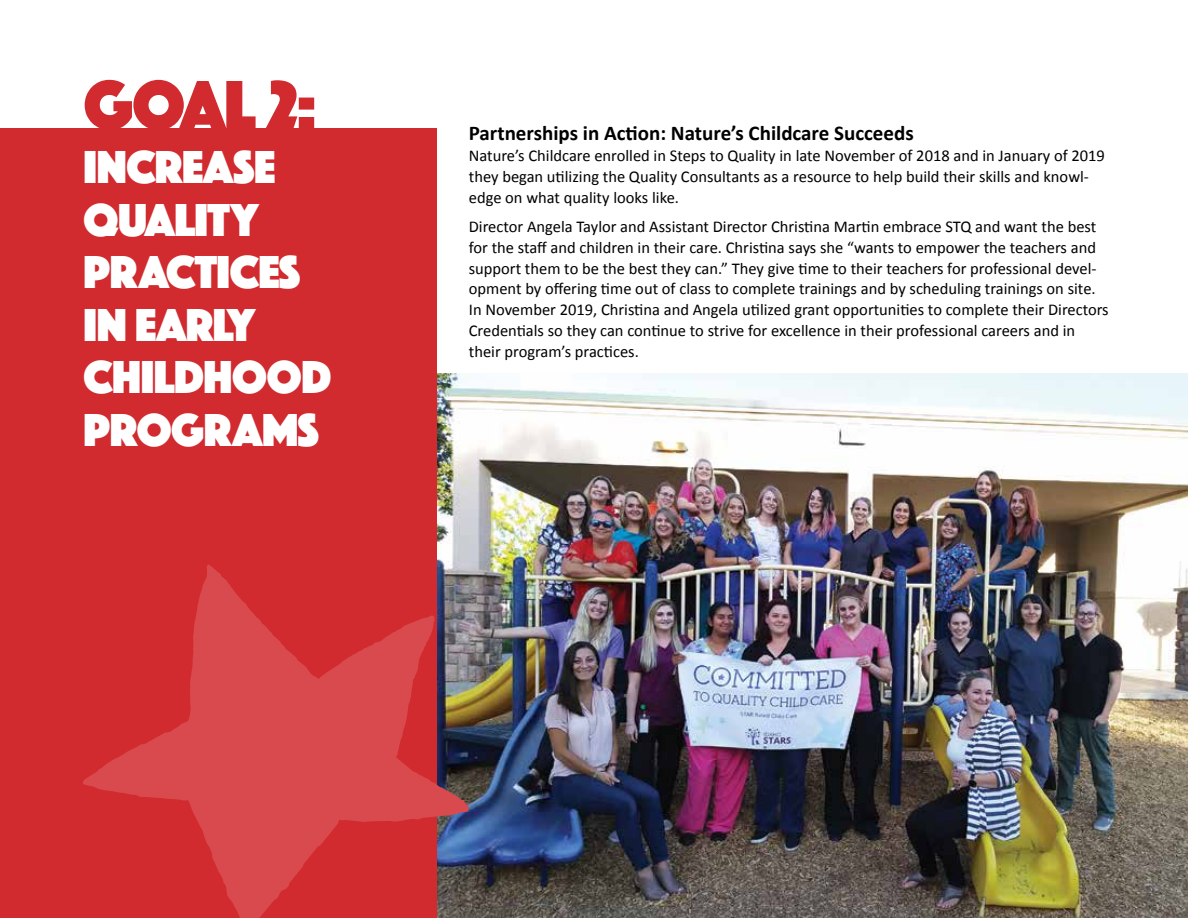
<style>
.page{position:relative;width:1188px;height:918px;background:#fff}
.page>*{position:absolute;margin:0;border:0;box-sizing:border-box;transform-origin:0 0}
.t1{font:72px "Phosphate Solid";color:#d12a2f}
.t2{font:48px/52.5px "Phosphate Solid";letter-spacing:-.02em;color:#fff}
.t3{font:700 21px "Calibri";color:#000}
.t4{font:16.5px/20.7px "Calibri";color:#000}
</style>
<div class="page">
<img style="left:436px;top:373px;width:752px;height:545px">
<div style="left:0;top:129px;width:436px;height:789px;background:#d12a2f"></div>
<svg style="left:83px;top:564px;width:386px;height:354px"></svg>
<h1 class="t1" style="left:83px;top:54px;width:235px">GOAL 2:</h1>
<h2 class="t2" style="left:83px;top:139px;width:250px">INCREASE<br>QUALITY<br>PRACTICES<br>IN EARLY<br>CHILDHOOD<br>PROGRAMS</h2>
<p class="t3" style="left:469px;top:120px;width:446px">Partnerships in Action: Nature’s Childcare Succeeds</p>
<p class="t4" style="left:469px;top:145px;width:638px">Nature’s Childcare enrolled in Steps to Quality in late November of 2018 and in January of 2019 they began utilizing the Quality Consultants as a resource to help build their skills and knowl&shy;edge on what quality looks like.</p>
<p class="t4" style="left:469px;top:217px;width:641px">Director Angela Taylor and Assistant Director Christina Martin embrace STQ and want the best for the staff and children in their care. Christina says she “wants to empower the teachers and support them to be the best they can.” They give time to their teachers for professional devel&shy;opment by offering time out of class to complete trainings and by scheduling trainings on site.<br>In November 2019, Christina and Angela utilized grant opportunities to complete their Directors Credentials so they can continue to strive for excellence in their professional careers and in their program’s practices.</p>
</div>
